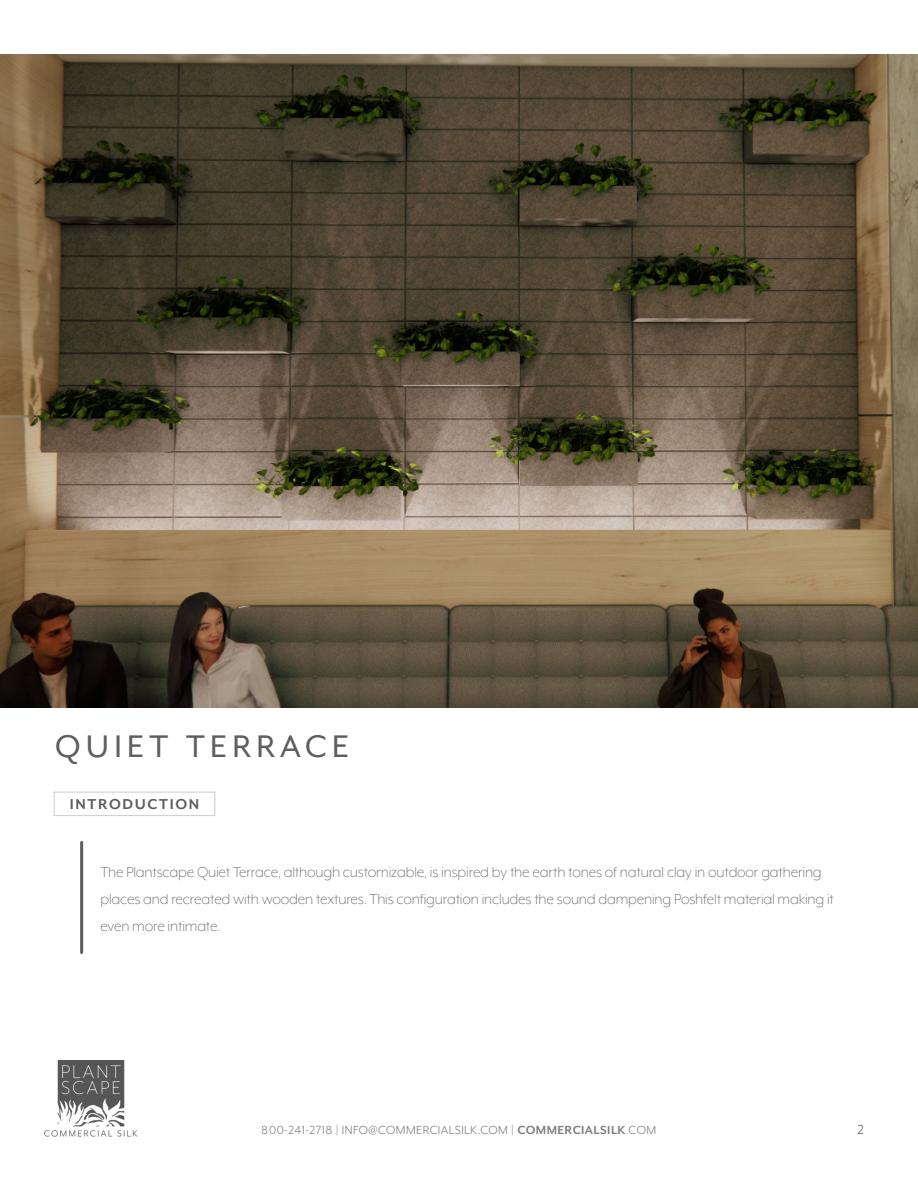
<style>
.page{position:relative;width:918px;height:1188px;background:#fff}
.page>*{position:absolute;margin:0;border:0;box-sizing:border-box;transform-origin:0 0}
.t1{font:36px "Mr Eaves XL Mod OT";letter-spacing:.15em;color:#5f5e5e}
.Body{font:300 16.5px/27px "Mr Eaves XL Mod OT";letter-spacing:-.01em;color:#5f5e5e}
.Label_Box{font:700 16.5px "Mr Eaves XL Mod OT";letter-spacing:.1em;color:#5f5e5e}
.t2{font:15px "Mr Eaves XL Mod OT";color:#5f5e5e}
.t3{font:13.5px "Mr Eaves XL Mod OT";letter-spacing:.03em;color:#5f5e5e}
.s1{font-weight:700}
</style>
<div class="page">
<img style="left:0;top:54px;width:918px;height:653px">
<hr style="left:80px;top:842px;width:3px;height:111px;background:#5f5e5e">
<div style="left:54px;top:792px;width:161px;height:24px;border:1px solid #cecbcc"></div>
<img style="left:44px;top:1061px;width:94px;height:76px">
<p class="t1" style="left:55px;top:729px;width:295px">QUIET TERRACE</p>
<p class="Label_Box" style="left:70px;top:796px;width:131px">INTRODUCTION</p>
<p class="Body" style="left:100px;top:859px;width:735px">The Plantscape Quiet Terrace, although customizable, is inspired by the earth tones of natural clay in outdoor gathering places and recreated with wooden textures. This configuration includes the sound dampening Poshfelt material making it even more intimate.</p>
<p class="t3" style="left:262px;top:1123px;width:396px">800-241-2718 | INFO@COMMERCIALSILK.COM | <span class="s1">COMMERCIALSILK</span>.COM</p>
<p class="t2" style="left:858px;top:1122px;width:8px">2</p>
</div>
